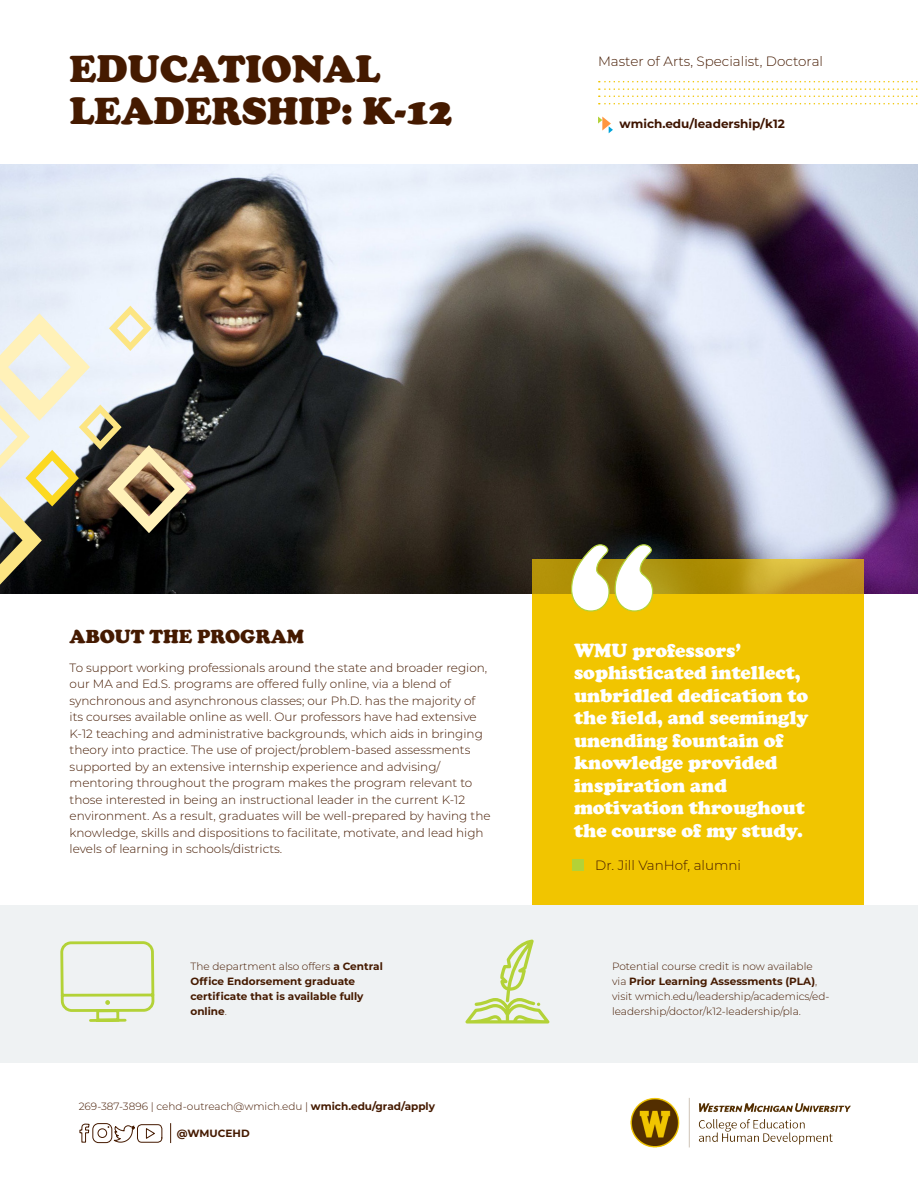
<style>
.page{position:relative;width:918px;height:1188px;background:#fff}
.page>*{position:absolute;margin:0;border:0;box-sizing:border-box;transform-origin:0 0}
.t1{font:900 39px/42px "Cooper";color:#451a00}
.t2{font:900 19.5px/22.5px "Cooper";color:#fff}
.t3{font:900 19.5px "Cooper";color:#451a00}
.t4{font:300 13.5px "Montserrat";color:#451a00}
.t5{font:300 12px/16.5px "Montserrat";color:#451a00}
.t6{font:700 12px "Montserrat";color:#3e1400}
.t7{font:300 10.5px/15px "Montserrat";color:#451a00}
.t8{font:700 10.5px/15px "Montserrat";color:#451a00}
.s1{font-weight:300}
.s2{font-weight:700}
</style>
<div class="page">
<img style="left:0;top:164px;width:918px;height:430px">
<svg style="left:532px;top:559px;width:332px;height:35px;background:#bb9819"></svg>
<svg style="left:0;top:306px;width:191px;height:279px;background:#969387"></svg>
<svg style="left:598px;top:117px;width:15px;height:16px"></svg>
<svg style="left:599px;top:103px;width:319px;height:1px"></svg>
<svg style="left:599px;top:96px;width:319px;height:1px"></svg>
<svg style="left:599px;top:88px;width:319px;height:2px"></svg>
<svg style="left:599px;top:81px;width:319px;height:1px"></svg>
<div style="left:532px;top:594px;width:332px;height:311px;background:#f1c500"></div>
<svg style="left:570px;top:544px;width:84px;height:68px"></svg>
<img style="left:630px;top:1097px;width:221px;height:51px">
<svg style="left:79px;top:1123px;width:11px;height:20px"></svg>
<div style="left:92px;top:1123px;width:20px;height:20px;border:1px solid #451a00;border-radius:6px"></div>
<div style="left:98px;top:1128px;width:9px;height:10px;border:1px solid #451a00;border-radius:50%"></div>
<svg style="left:108px;top:1124px;width:55px;height:19px"></svg>
<svg style="left:170px;top:1123px;width:1px;height:20px"></svg>
<div style="left:0;top:905px;width:918px;height:158px;background:#eff2f3"></div>
<div style="left:573px;top:859px;width:11px;height:12px;background:#b3d237"></div>
<svg style="left:60px;top:941px;width:95px;height:81px"></svg>
<svg style="left:465px;top:940px;width:85px;height:84px"></svg>
<p class="t1" style="left:70px;top:48px;width:385px">EDUCATIONAL<br>LEADERSHIP: K-12</p>
<p class="t4" style="left:598px;top:52px;width:227px">Master of Arts, Specialist, Doctoral</p>
<p class="t6" style="left:620px;top:115px;width:167px">wmich.edu/leadership/k12</p>
<p class="t3" style="left:70px;top:625px;width:236px">ABOUT THE PROGRAM</p>
<p class="t5" style="left:70px;top:659px;width:423px">To support working professionals around the state and broader region, our MA and Ed.S. programs are offered fully online, via a blend of synchronous and asynchronous classes; our Ph.D. has the majority of its courses available online as well. Our professors have had extensive K-12 teaching and administrative backgrounds, which aids in bringing theory into practice. The use of project/problem-based assessments supported by an extensive internship experience and advising/ mentoring throughout the program makes the program relevant to those interested in being an instructional leader in the current K-12 environment. As a result, graduates will be well-prepared by having the knowledge, skills and dispositions to facilitate, motivate, and lead high levels of learning in schools/districts.</p>
<p class="t2" style="left:574px;top:639px;width:236px">WMU professors’ sophisticated intellect, unbridled dedication to the field, and seemingly unending fountain of knowledge provided inspiration and motivation throughout the course of my study.</p>
<p class="t4" style="left:595px;top:856px;width:147px">Dr. Jill VanHof, alumni</p>
<p class="t8" style="left:191px;top:958px;width:194px"><span class="s1">The department also offers</span> a Central<br>Office Endorsement graduate certificate that is available fully online<span class="s1">.</span></p>
<p class="t7" style="left:612px;top:959px;width:219px">Potential course credit is now available via <span class="s2">Prior Learning Assessments (PLA)</span>, visit wmich.edu/leadership/academics/ed&shy;leadership/doctor/k12-leadership/pla.</p>
<p class="t7" style="left:79px;top:1098px;width:358px">269-387-3896 | cehd-outreach@wmich.edu | <span class="s2">wmich.edu/grad/apply</span></p>
<p class="t8" style="left:177px;top:1125px;width:74px">@WMUCEHD</p>
</div>
